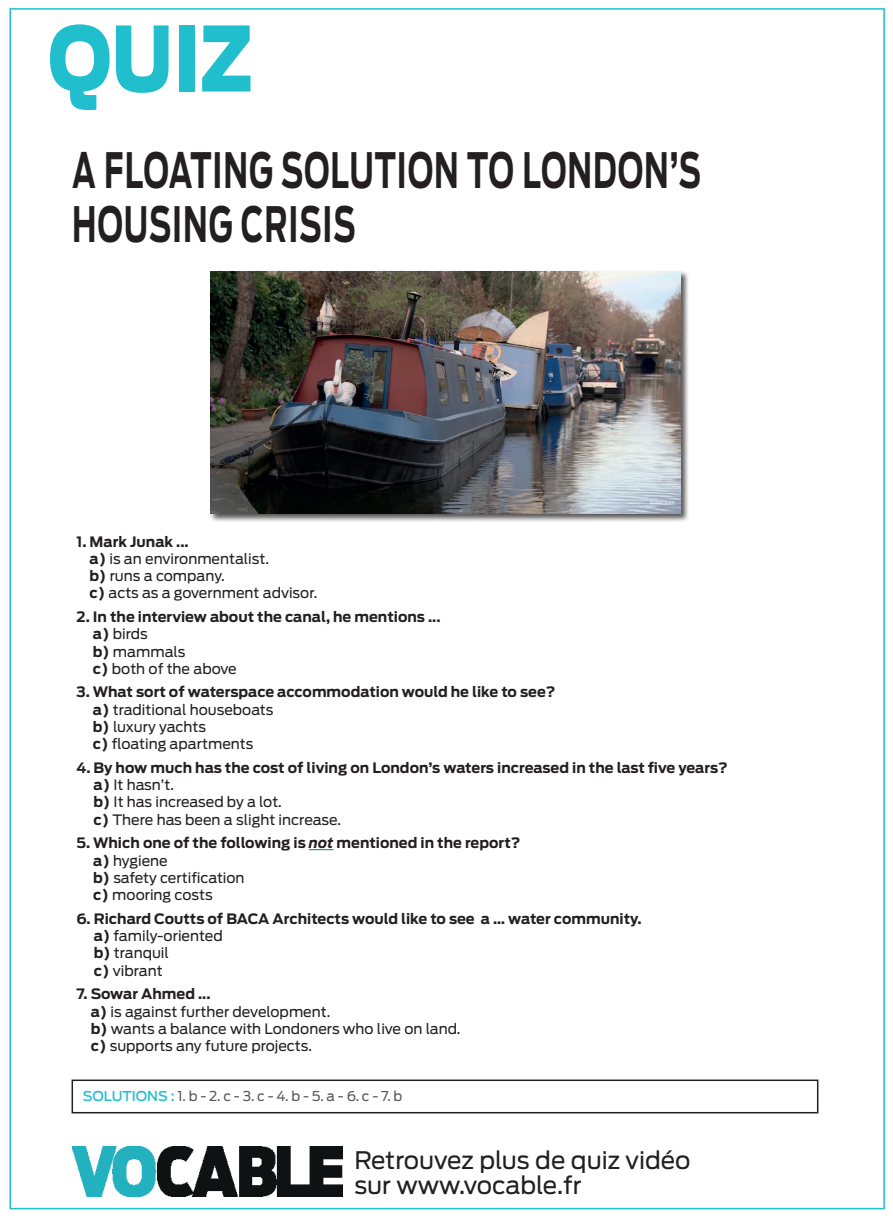
<style>
.page{position:relative;width:893px;height:1221px;background:#fff}
.page>*{position:absolute;margin:0;border:0;box-sizing:border-box;transform-origin:0 0}
.t1{font:900 89.1px "Antenna";color:#21bece;scale:.83 1}
.t2{font:700 48.45px/54px "Antenna";letter-spacing:.03em;color:#231f20;scale:.62 1}
.t3{font:24px/25.5px "Antenna";color:#231f20}
.t4{font:700 14.25px/17.2px "Antenna";color:#231f20}
.t5{font:14.25px/17.2px "Antenna";color:#231f20}
.t6{font:13.5px "Antenna";color:#57585a}
.s1{font-weight:700}
.s2{font-weight:400}
.s3{font-style:italic}
.s4{font-weight:500;color:#21bece}
</style>
<div class="page">
<div style="left:72px;top:1079px;width:746px;height:34px;border:2px solid #231f20"></div>
<svg style="left:309px;top:849px;width:24px;height:1px"></svg>
<div style="left:209px;top:270px;width:480px;height:253px;background:#231f20;opacity:.75"></div>
<img style="left:211px;top:271px;width:469px;height:243px">
<img style="left:72px;top:1146px;width:270px;height:50px">
<h1 class="t1" style="left:48px;top:6px;width:248px">QUIZ</h1>
<h2 class="t2" style="left:72px;top:143px;width:1016px">A FLOATING SOLUTION TO LONDON’S<br>HOUSING CRISIS</h2>
<p class="t5" style="left:90px;top:533px;width:229px;text-indent:-13px"><span class="s1">1. Mark Junak ...<br>a)</span> is an environmentalist.<br><span class="s1">b)</span> runs a company.<br><span class="s1">c)</span> acts as a government advisor.</p>
<p class="t4" style="left:93px;top:608px;width:349px;text-indent:-16px">2. In the interview about the canal, he mentions ... a) <span class="s2">birds<br></span>b) <span class="s2">mammals<br></span>c) <span class="s2">both of the above</span></p>
<p class="t4" style="left:93px;top:683px;width:464px;text-indent:-16px">3. What sort of waterspace accommodation would he like to see? a) <span class="s2">traditional houseboats<br></span>b) <span class="s2">luxury yachts<br></span>c) <span class="s2">floating apartments</span></p>
<p class="t4" style="left:94px;top:759px;width:636px;text-indent:-17px">4. By how much has the cost of living on London’s waters increased in the last five years? a) <span class="s2">It hasn’t.<br></span>b) <span class="s2">It has increased by a lot.<br></span>c) <span class="s2">There has been a slight increase.</span></p>
<p class="t4" style="left:93px;top:834px;width:429px;text-indent:-17px">5. Which one of the following is <span class="s3">not</span> mentioned in the report? a) <span class="s2">hygiene<br></span>b) <span class="s2">safety certification<br></span>c) <span class="s2">mooring costs</span></p>
<p class="t4" style="left:94px;top:910px;width:549px;text-indent:-17px">6. Richard Coutts of BACA Architects would like to see a … water community. a) <span class="s2">family-oriented<br></span>b) <span class="s2">tranquil<br></span>c) <span class="s2">vibrant</span></p>
<p class="t5" style="left:91px;top:985px;width:371px;text-indent:-14px"><span class="s1">7. Sowar Ahmed ...<br>a)</span> is against further development.<br><span class="s1">b)</span> wants a balance with Londoners who live on land. <span class="s1">c)</span> supports any future projects.</p>
<p class="t6" style="left:83px;top:1087px;width:321px"><span class="s4">SOLUTIONS :</span> 1. b - 2. c - 3. c - 4. b - 5. a - 6. c - 7. b</p>
<h3 class="t3" style="left:354px;top:1147px;width:338px">Retrouvez plus de quiz vidéo sur www.vocable.fr</h3>
</div>
